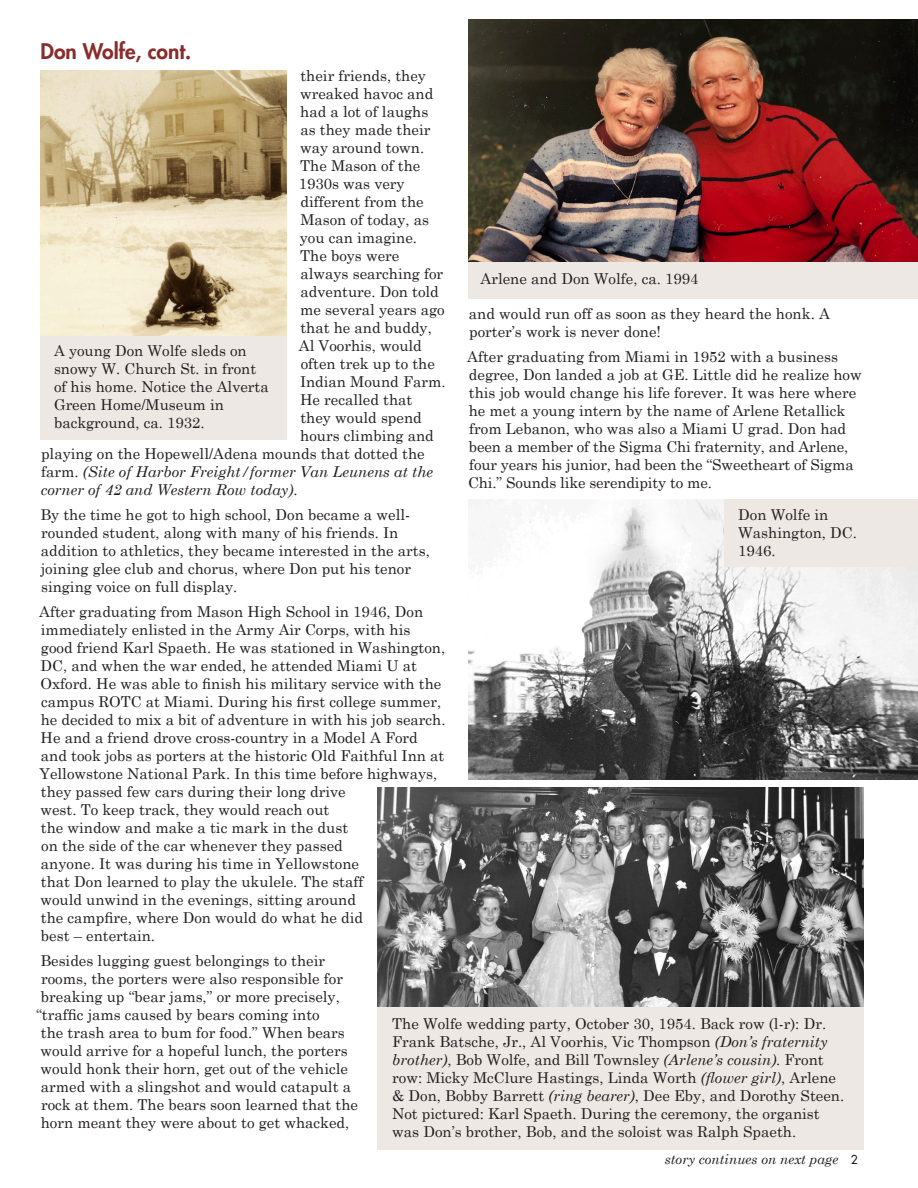
<style>
.page{position:relative;width:918px;height:1188px;background:#fff}
.page>*{position:absolute;margin:0;border:0;box-sizing:border-box;transform-origin:0 0}
.subhead{font:800 21px "Futura";color:#882d2b}
.Body_Copy{font:15px/18px "Century Schoolbook";color:#231f20}
.Body_Copy-2{font:italic 15px "Century Schoolbook";color:#231f20}
.Body_Copy-3{font:italic 13.5px "Century Schoolbook";color:#231f20}
.subhead-2{font:12px "Futura";color:#231f20}
.s1{font-style:normal}
.s2{font-style:italic}
</style>
<div class="page">
<img style="left:468px;top:19px;width:450px;height:243px">
<div style="left:469px;top:262px;width:449px;height:37px;background:#eee8e5"></div>
<img style="left:41px;top:70px;width:246px;height:266px">
<div style="left:40px;top:336px;width:247px;height:104px;background:#eee8e5"></div>
<img style="left:469px;top:500px;width:449px;height:279px">
<div style="left:725px;top:500px;width:193px;height:67px;background:#eee8e5"></div>
<div style="left:377px;top:973px;width:487px;height:176px;background:#eee8e5"></div>
<img style="left:377px;top:787px;width:487px;height:220px">
<p class="subhead" style="left:40px;top:37px;width:152px">Don Wolfe, cont.</p>
<p class="Body_Copy" style="left:300px;top:67px;width:127px">their friends, they</p>
<p class="Body_Copy" style="left:300px;top:85px;width:135px">wreaked havoc and</p>
<p class="Body_Copy" style="left:300px;top:103px;width:130px">had a lot of laughs</p>
<p class="Body_Copy" style="left:301px;top:121px;width:132px">as they made their</p>
<p class="Body_Copy" style="left:300px;top:139px;width:126px">way around town.</p>
<p class="Body_Copy" style="left:300px;top:157px;width:122px">The Mason of the</p>
<p class="Body_Copy" style="left:299px;top:175px;width:107px">1930s was very</p>
<p class="Body_Copy" style="left:300px;top:193px;width:125px">different from the</p>
<p class="Body_Copy" style="left:300px;top:211px;width:130px">Mason of today, as</p>
<p class="Body_Copy" style="left:300px;top:229px;width:119px">you can imagine.</p>
<p class="Body_Copy" style="left:300px;top:247px;width:101px">The boys were</p>
<p class="Body_Copy" style="left:301px;top:265px;width:144px">always searching for</p>
<p class="Body_Copy" style="left:301px;top:283px;width:140px">adventure. Don told</p>
<p class="Body_Copy" style="left:300px;top:301px;width:146px">me several years ago</p>
<p class="Body_Copy" style="left:300px;top:319px;width:133px">that he and buddy,</p>
<p class="Body_Copy" style="left:299px;top:337px;width:125px">Al Voorhis, would</p>
<p class="Body_Copy" style="left:301px;top:355px;width:136px">often trek up to the</p>
<p class="Body_Copy" style="left:300px;top:373px;width:147px">Indian Mound Farm.</p>
<p class="Body_Copy" style="left:300px;top:391px;width:114px">He recalled that</p>
<p class="Body_Copy" style="left:300px;top:409px;width:123px">they would spend</p>
<p class="Body_Copy" style="left:300px;top:427px;width:135px">hours climbing and</p>
<p class="Body_Copy" style="left:41px;top:445px;width:385px">playing on the Hopewell/Adena mounds that dotted the</p>
<p class="Body_Copy-2" style="left:41px;top:463px;width:394px"><span class="s1">farm.</span> (Site of Harbor Freight/former Van Leunens at the</p>
<p class="Body_Copy-2" style="left:41px;top:481px;width:258px">corner of 42 and Western Row today)<span class="s1">.</span></p>
<p class="Body_Copy" style="left:40px;top:505px;width:391px">By the time he got to high school, Don became a well&shy;rounded student, along with many of his friends. In addition to athletics, they became interested in the arts, joining glee club and chorus, where Don put his tenor singing voice on full display.</p>
<p class="Body_Copy" style="left:39px;top:602px;width:408px">After graduating from Mason High School in 1946, Don immediately enlisted in the Army Air Corps, with his<br>good friend Karl Spaeth. He was stationed in Washington, DC, and when the war ended, he attended Miami U at Oxford. He was able to finish his military service with the campus ROTC at Miami. During his first college summer, he decided to mix a bit of adventure in with his job search.<br>He and a friend drove cross-country in a Model A Ford and took jobs as porters at the historic Old Faithful Inn at Yellowstone National Park. In this time before highways, they passed few cars during their long drive<br>west. To keep track, they would reach out<br>the window and make a tic mark in the dust<br>on the side of the car whenever they passed<br>anyone. It was during his time in Yellowstone<br>that Don learned to play the ukulele. The staff<br>would unwind in the evenings, sitting around<br>the campfire, where Don would do what he did<br>best – entertain.</p>
<p class="Body_Copy" style="left:40px;top:951px;width:286px">Besides lugging guest belongings to their</p>
<p class="Body_Copy" style="left:41px;top:969px;width:303px">rooms, the porters were also responsible for</p>
<p class="Body_Copy" style="left:41px;top:987px;width:300px">breaking up “bear jams,” or more precisely,</p>
<p class="Body_Copy" style="left:36px;top:1005px;width:285px">“traffic jams caused by bears coming into</p>
<p class="Body_Copy" style="left:41px;top:1023px;width:305px">the trash area to bum for food.” When bears</p>
<p class="Body_Copy" style="left:40px;top:1041px;width:309px">would arrive for a hopeful lunch, the porters</p>
<p class="Body_Copy" style="left:40px;top:1059px;width:309px">would honk their horn, get out of the vehicle</p>
<p class="Body_Copy" style="left:41px;top:1077px;width:312px">armed with a slingshot and would catapult a</p>
<p class="Body_Copy" style="left:41px;top:1095px;width:318px">rock at them. The bears soon learned that the</p>
<p class="Body_Copy" style="left:41px;top:1113px;width:310px">horn meant they were about to get whacked,</p>
<p class="Body_Copy" style="left:481px;top:270px;width:219px">Arlene and Don Wolfe, ca. 1994</p>
<p class="Body_Copy" style="left:469px;top:305px;width:362px">and would run off as soon as they heard the honk. A porter’s work is never done!</p>
<p class="Body_Copy" style="left:467px;top:347px;width:396px">After graduating from Miami in 1952 with a business degree, Don landed a job at GE. Little did he realize how this job would change his life forever. It was here where he met a young intern by the name of Arlene Retallick from Lebanon, who was also a Miami U grad. Don had been a member of the Sigma Chi fraternity, and Arlene, four years his junior, had been the “Sweetheart of Sigma Chi.” Sounds like serendipity to me.</p>
<p class="Body_Copy" style="left:54px;top:341px;width:216px">A young Don Wolfe sleds on snowy W. Church St. in front of his home. Notice the Alverta<br>Green Home/Museum in background, ca. 1932.</p>
<p class="Body_Copy" style="left:738px;top:506px;width:120px">Don Wolfe in<br>Washington, DC.<br>1946.</p>
<p class="Body_Copy" style="left:392px;top:1015px;width:453px">The Wolfe wedding party, October 30, 1954. Back row (l-r): Dr.<br>Frank Batsche, Jr., Al Voorhis, Vic Thompson <span class="s2">(Don’s fraternity brother)</span>, Bob Wolfe, and Bill Townsley <span class="s2">(Arlene’s cousin)</span>. Front row: Micky McClure Hastings, Linda Worth <span class="s2">(flower girl)</span>, Arlene &amp; Don, Bobby Barrett <span class="s2">(ring bearer)</span>, Dee Eby, and Dorothy Steen.<br>Not pictured: Karl Spaeth. During the ceremony, the organist was Don’s brother, Bob, and the soloist was Ralph Spaeth.</p>
<p class="Body_Copy-3" style="left:665px;top:1151px;width:175px">story continues on next page</p>
<p class="subhead-2" style="left:851px;top:1152px;width:8px">2</p>
</div>
